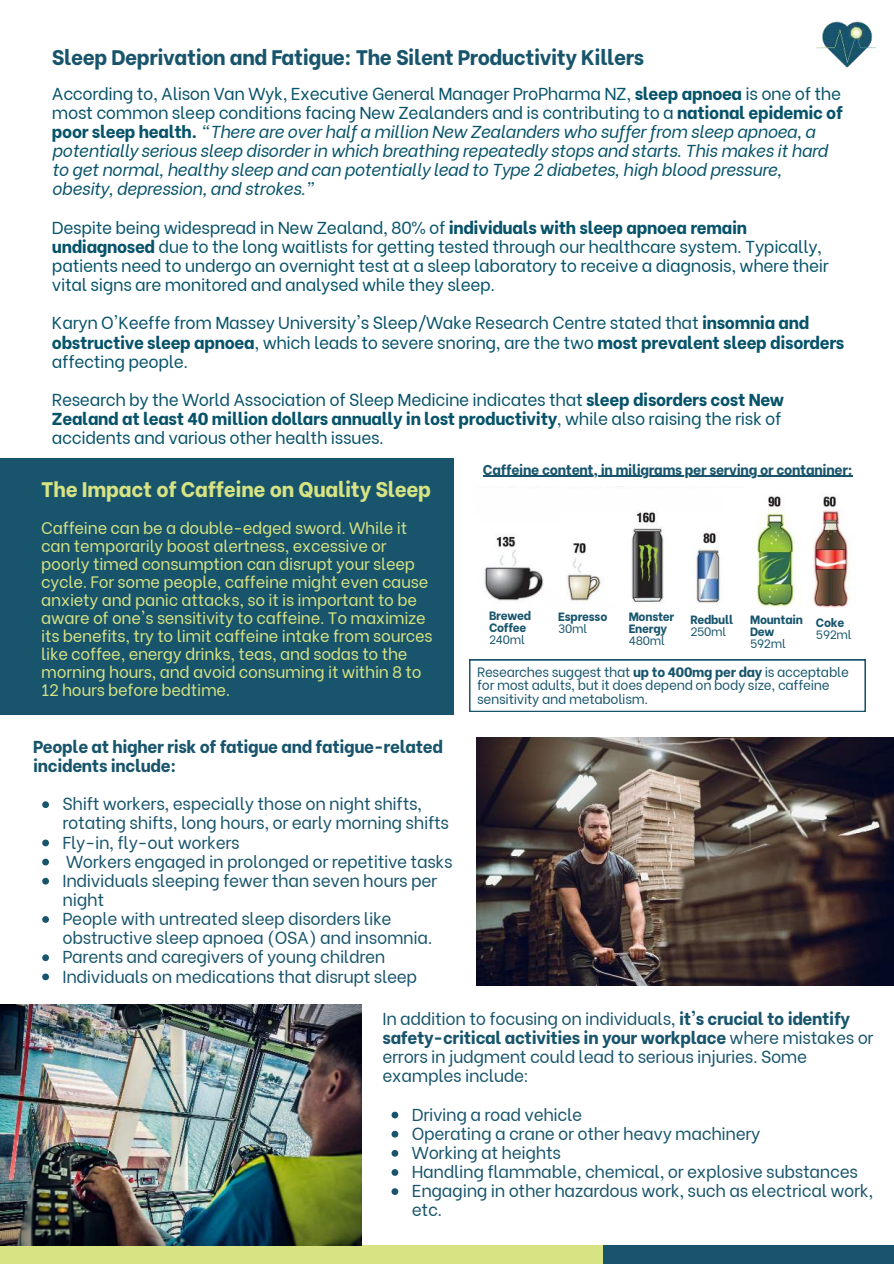
<style>
.page{position:relative;width:894px;height:1264px;background:#fff}
.page>*{position:absolute;margin:0;border:0;box-sizing:border-box;transform-origin:0 0}
.t1{font:800 21px "Be Vietnam";letter-spacing:-.02em;color:#18556c}
.t2{font:800 21px "Be Vietnam";letter-spacing:-.015em;color:#d8e483}
.t3{font:17.25px/19.2px "Be Vietnam";letter-spacing:-.02em;color:#18556c}
.t4{font:17.25px/19.2px "Be Vietnam";letter-spacing:-.02em;color:#07536a}
.t5{font:italic 17.25px/19.2px "Be Vietnam";letter-spacing:-.02em;color:#07536a}
.t6{font:800 17.25px/19.2px "Be Vietnam";letter-spacing:-.02em;color:#18556c}
.t7{font:16.5px/18px "Be Vietnam";letter-spacing:-.015em;color:#d8e483}
.t8{font:800 14.1px "Be Vietnam";letter-spacing:-.02em;color:#18556c}
.t9{font:13.5px/13.5px "Be Vietnam";letter-spacing:-.02em;color:#18556c}
.t10{font:800 12px/12px "Be Vietnam";letter-spacing:-.02em;color:#18556c}
.t11{font:12px "Be Vietnam";letter-spacing:-.02em;color:#18556c}
.s1{font-style:normal}
.s2{font-weight:800;font-style:normal}
.s3{font-weight:800}
</style>
<div class="page">
<img style="left:816px;top:21px;width:59px;height:47px">
<div style="left:602px;top:1245px;width:291px;height:18px;background:#18556c"></div>
<div style="left:0;top:1245px;width:602px;height:18px;background:#d8e483"></div>
<div style="left:0;top:458px;width:454px;height:256px;background:#18556c"></div>
<img style="left:483px;top:486px;width:367px;height:122px">
<svg style="left:469px;top:659px;width:396px;height:52px"></svg>
<hr style="left:483px;top:476px;width:369px;height:1px;background:#18556c">
<img style="left:476px;top:737px;width:417px;height:248px">
<img style="left:0;top:1004px;width:361px;height:240px">
<svg style="left:42px;top:801px;width:7px;height:7px"></svg>
<svg style="left:42px;top:839px;width:7px;height:7px"></svg>
<svg style="left:42px;top:858px;width:7px;height:7px"></svg>
<svg style="left:42px;top:877px;width:7px;height:7px"></svg>
<svg style="left:42px;top:916px;width:7px;height:6px"></svg>
<svg style="left:42px;top:954px;width:7px;height:7px"></svg>
<svg style="left:42px;top:973px;width:7px;height:7px"></svg>
<svg style="left:391px;top:1111px;width:7px;height:7px"></svg>
<svg style="left:391px;top:1130px;width:7px;height:7px"></svg>
<svg style="left:391px;top:1150px;width:7px;height:6px"></svg>
<svg style="left:391px;top:1169px;width:7px;height:6px"></svg>
<svg style="left:391px;top:1188px;width:7px;height:6px"></svg>
<p class="t1" style="left:52px;top:40px;width:593px">Sleep Deprivation and Fatigue: The Silent Productivity Killers</p>
<p class="t5" style="left:52px;top:82px;width:792px"><span class="s1">According to, Alison Van Wyk, Executive General Manager ProPharma NZ,</span> <span class="s2">sleep apnoea</span> <span class="s1">is one of the most common sleep conditions facing New Zealanders and is contributing to a</span> <span class="s2">national epidemic of poor sleep health.</span> “There are over half a million New Zealanders who suffer from sleep apnoea, a potentially serious sleep disorder in which breathing repeatedly stops and starts. This makes it hard to get normal, healthy sleep and can potentially lead to Type 2 diabetes, high blood pressure, obesity, depression, and strokes.”</p>
<p class="t4" style="left:52px;top:216px;width:778px">Despite being widespread in New Zealand, 80% of <span class="s3">individuals with sleep apnoea remain undiagnosed</span> due to the long waitlists for getting tested through our healthcare system. Typically, patients need to undergo an overnight test at a sleep laboratory to receive a diagnosis, where their vital signs are monitored and analysed while they sleep.</p>
<p class="t4" style="left:52px;top:312px;width:793px">Karyn O'Keeffe from Massey University's Sleep/Wake Research Centre stated that <span class="s3">insomnia and obstructive sleep apnoea</span>, which leads to severe snoring, are the two <span class="s3">most prevalent sleep disorders </span>affecting people.</p>
<p class="t4" style="left:52px;top:388px;width:733px">Research by the World Association of Sleep Medicine indicates that <span class="s3">sleep disorders cost New<br>Zealand at least 40 million dollars annually in lost productivity</span>, while also raising the risk of accidents and various other health issues.</p>
<p class="t2" style="left:41px;top:472px;width:391px">The Impact of Caffeine on Quality Sleep</p>
<p class="t7" style="left:41px;top:517px;width:393px">Caffeine can be a double-edged sword. While it can temporarily boost alertness, excessive or poorly timed consumption can disrupt your sleep cycle. For some people, caffeine might even cause anxiety and panic attacks, so it is important to be aware of one's sensitivity to caffeine. To maximize its benefits, try to limit caffeine intake from sources like coffee, energy drinks, teas, and sodas to the morning hours, and avoid consuming it within 8 to 12 hours before bedtime.</p>
<p class="t8" style="left:483px;top:458px;width:371px">Caffeine content, in miligrams per serving or contaniner:</p>
<p class="t10" style="left:489px;top:608px;width:44px">Brewed<br>Coffee</p>
<p class="t11" style="left:489px;top:629px;width:37px">240ml</p>
<p class="t10" style="left:558px;top:609px;width:50px">Espresso</p>
<p class="t11" style="left:558px;top:618px;width:30px">30ml</p>
<p class="t10" style="left:628px;top:609px;width:47px">Monster<br>Energy</p>
<p class="t11" style="left:628px;top:630px;width:38px">480ml</p>
<p class="t10" style="left:749px;top:612px;width:54px">Mountain<br>Dew</p>
<p class="t11" style="left:749px;top:634px;width:37px">592ml</p>
<p class="t10" style="left:690px;top:612px;width:44px">Redbull</p>
<p class="t11" style="left:690px;top:622px;width:37px">250ml</p>
<p class="t10" style="left:815px;top:615px;width:30px">Coke</p>
<p class="t11" style="left:815px;top:624px;width:37px">592ml</p>
<p class="t9" style="left:477px;top:663px;width:373px">Researches suggest that <span class="s3">up to 400mg per day</span> is acceptable for most adults, but it does depend on body size, caffeine sensitivity and metabolism.</p>
<p class="t6" style="left:33px;top:735px;width:411px">People at higher risk of fatigue and fatigue-related incidents include:</p>
<p class="t3" style="left:63px;top:792px;width:391px">Shift workers, especially those on night shifts, rotating shifts, long hours, or early morning shifts Fly-in, fly-out workers<br>Workers engaged in prolonged or repetitive tasks Individuals sleeping fewer than seven hours per night<br>People with untreated sleep disorders like obstructive sleep apnoea (OSA) and insomnia.<br>Parents and caregivers of young children Individuals on medications that disrupt sleep</p>
<p class="t3" style="left:382px;top:1007px;width:492px">In addition to focusing on individuals, <span class="s3">it's crucial to identify safety-critical activities in your workplace</span> where mistakes or errors in judgment could lead to serious injuries. Some examples include:</p>
<p class="t3" style="left:412px;top:1103px;width:463px">Driving a road vehicle<br>Operating a crane or other heavy machinery<br>Working at heights<br>Handling flammable, chemical, or explosive substances Engaging in other hazardous work, such as electrical work, etc.</p>
</div>
